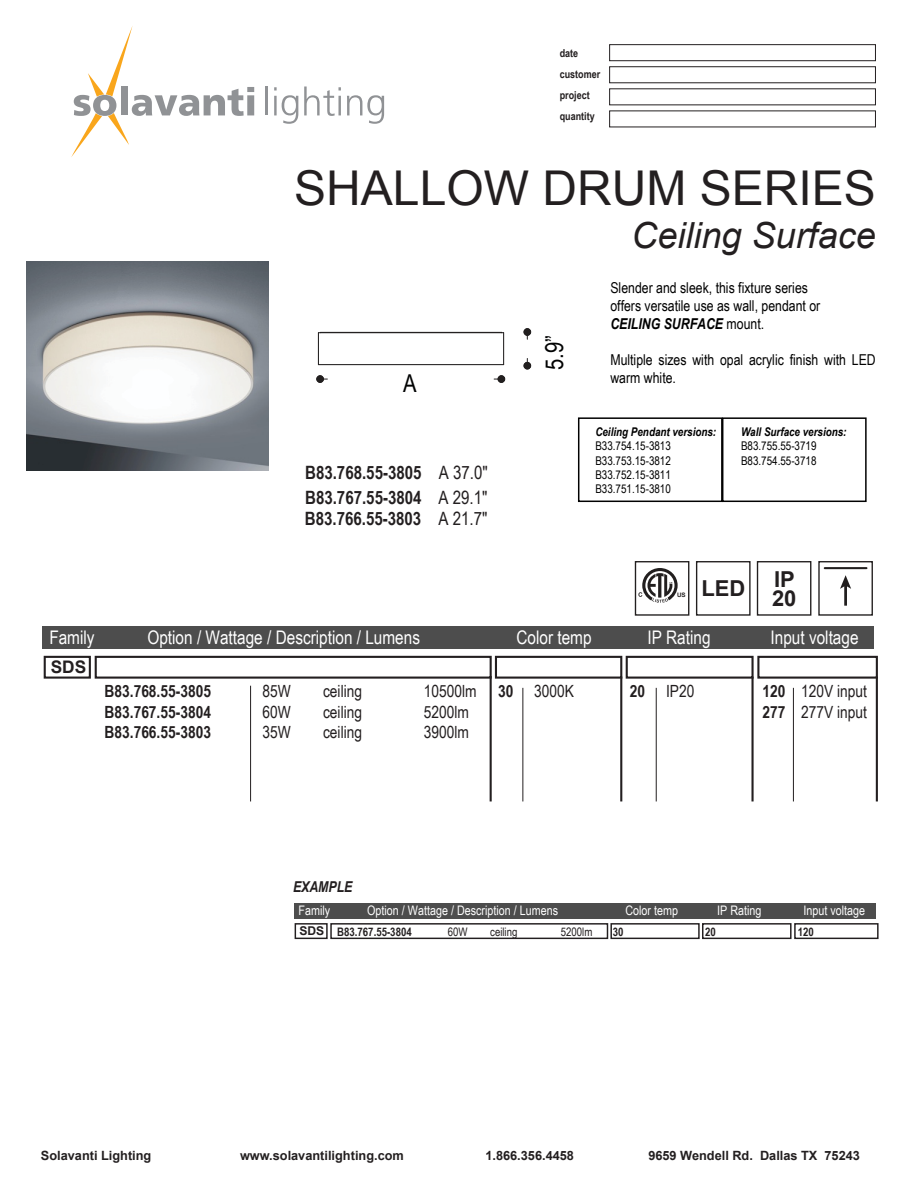
<style>
.page{position:relative;width:918px;height:1188px;background:#fff}
.page>*{position:absolute;margin:0;border:0;box-sizing:border-box;transform-origin:0 0}
.t1{font:48px "Arial";color:#231f20}
.t2{font:italic 36px "Arial";color:#231f20}
.t3{font:24.6px "Arial Narrow";color:#020303}
.t4{font:700 21.9px/19.2px "Arial";color:#231f20}
.t5{font:18.75px "Arial Narrow";color:#fff}
.t6{font:700 18.45px/24.9px "Arial Narrow";color:#231f20}
.t7{font:700 17.25px "Arial";color:#231f20}
.t8{font:16.8px/20.1px "Arial Narrow";color:#231f20}
.t9{font:700 16.8px/20.1px "Arial Narrow";color:#231f20;text-align:justify}
.t10{font:15px/18px "Arial Narrow";color:#010101}
.t11{font:italic 700 15px "Arial Narrow";color:#231f20}
.t12{font:13.2px "Arial Narrow";color:#fff}
.t13{font:700 12.75px "Arial";color:#231f20}
.t14{font:12px/14.4px "Arial Narrow";color:#010101;text-align:justify}
.t15{font:italic 700 12px "Arial Narrow";color:#010101}
.t16{font:700 11.7px "Arial Narrow";color:#231f20}
.t17{font:11.7px "Arial Narrow";color:#231f20}
.t18{font:700 10.95px/21px "Arial Narrow";color:#231f20}
.t19{font:700 6.15px "Arial";color:#221f1f}
.s1{font-weight:400}
.s2{font-weight:700;font-style:italic}
.s3{font-weight:700}
.s4{font-family:"Arial";font-size:12.15px}
</style>
<div class="page">
<svg style="left:71px;top:26px;width:183px;height:131px"></svg>
<hr style="left:266px;top:86px;width:2px;height:29px;background:#909295">
<svg style="left:274px;top:87px;width:24px;height:37px"></svg>
<svg style="left:304px;top:86px;width:37px;height:30px"></svg>
<svg style="left:347px;top:95px;width:37px;height:29px"></svg>
<div style="left:44px;top:656px;width:47px;height:23px;border:2px solid #231f20"></div>
<div style="left:626px;top:656px;width:128px;height:23px;border:2px solid #231f20"></div>
<div style="left:95px;top:656px;width:397px;height:23px;border:2px solid #231f20"></div>
<hr style="left:250px;top:686px;width:1px;height:115px;background:#231f20">
<hr style="left:490px;top:676px;width:2px;height:125px;background:#231f20">
<hr style="left:751px;top:677px;width:3px;height:124px;background:#231f20">
<hr style="left:656px;top:688px;width:1px;height:113px;background:#231f20">
<div style="left:43px;top:627px;width:831px;height:22px;background:#4d4d4d"></div>
<div style="left:495px;top:656px;width:127px;height:23px;border:2px solid #231f20"></div>
<hr style="left:620px;top:676px;width:2px;height:125px;background:#231f20">
<hr style="left:523px;top:688px;width:1px;height:113px;background:#231f20">
<div style="left:757px;top:656px;width:121px;height:23px;border:2px solid #231f20"></div>
<hr style="left:876px;top:677px;width:2px;height:124px;background:#231f20">
<hr style="left:793px;top:688px;width:1px;height:113px;background:#231f20">
<div style="left:295px;top:923px;width:33px;height:16px;border:1px solid #231f20"></div>
<div style="left:702px;top:923px;width:90px;height:16px;border:1px solid #231f20"></div>
<div style="left:330px;top:923px;width:278px;height:16px;border:1px solid #231f20"></div>
<div style="left:294px;top:903px;width:582px;height:15px;background:#4d4d4d"></div>
<div style="left:610px;top:923px;width:90px;height:16px;border:1px solid #231f20"></div>
<div style="left:794px;top:923px;width:85px;height:16px;border:1px solid #231f20"></div>
<div style="left:609px;top:66px;width:267px;height:17px;border:1px solid #231f20"></div>
<div style="left:609px;top:44px;width:267px;height:17px;border:1px solid #231f20"></div>
<img style="left:26px;top:261px;width:243px;height:209px">
<hr style="left:318px;top:333px;width:1px;height:32px;background:#221f1f">
<hr style="left:503px;top:333px;width:1px;height:32px;background:#221f1f">
<hr style="left:318px;top:364px;width:186px;height:1px;background:#221f1f">
<hr style="left:318px;top:332px;width:186px;height:1px;background:#221f1f">
<div style="left:316px;top:375px;width:8px;height:8px;border:3px solid #221f1f;border-radius:50%"></div>
<svg style="left:494px;top:375px;width:11px;height:8px"></svg>
<div style="left:498px;top:375px;width:7px;height:8px;border:3px solid #221f1f;border-radius:50%"></div>
<div style="left:523px;top:328px;width:8px;height:8px;border:3px solid #221f1f;border-radius:50%"></div>
<div style="left:523px;top:362px;width:8px;height:8px;border:3px solid #221f1f;border-radius:50%"></div>
<svg style="left:524px;top:358px;width:7px;height:11px"></svg>
<div style="left:757px;top:561px;width:54px;height:55px;border:1px solid #221f1f"></div>
<svg style="left:638px;top:568px;width:40px;height:35px"></svg>
<div style="left:635px;top:561px;width:54px;height:55px;border:1px solid #221f1f"></div>
<div style="left:696px;top:561px;width:55px;height:55px;border:1px solid #221f1f"></div>
<div style="left:818px;top:561px;width:55px;height:55px;border:1px solid #221f1f"></div>
<hr style="left:825px;top:567px;width:42px;height:2px;background:#221f1f">
<svg style="left:840px;top:575px;width:11px;height:31px"></svg>
<div style="left:578px;top:417px;width:145px;height:85px;border:2px solid #010101"></div>
<div style="left:722px;top:417px;width:145px;height:85px;border:2px solid #010101"></div>
<p class="t18" style="left:560px;top:43px;width:42px">date customer project quantity</p>
<h1 class="t1" style="left:294px;top:156px;width:583px">SHALLOW DRUM SERIES</h1>
<h2 class="t2" style="left:632px;top:212px;width:246px">Ceiling Surface</h2>
<h3 class="t3" style="left:403px;top:365px;width:15px">A</h3>
<p class="t6" style="left:305px;top:459px;width:184px">B83.768.55-3805 <span class="s1">A 37.0"<br></span>B83.767.55-3804 <span class="s1">A 29.1"</span></p>
<p class="t6" style="left:305px;top:506px;width:184px">B83.766.55-3803 <span class="s1">A 21.7"</span></p>
<h3 class="t3" style="left:537px;top:370px;width:36px;rotate:-90deg">5.9”</h3>
<p class="t10" style="left:610px;top:278px;width:211px">Slender and sleek, this fixture series offers versatile use as wall, pendant or<br><span class="s2">CEILING SURFACE</span> mount.</p>
<p class="t10" style="left:610px;top:350px;width:267px">Multiple sizes with opal acrylic finish with LED warm white.</p>
<p class="t15" style="left:595px;top:423px;width:122px">Ceiling Pendant versions:</p>
<p class="t14" style="left:595px;top:438px;width:77px">B33.754.15-3813<br>B33.753.15-3812<br>B33.752.15-3811<br>B33.751.15-3810</p>
<p class="t15" style="left:741px;top:423px;width:107px">Wall Surface versions:</p>
<p class="t14" style="left:741px;top:438px;width:77px">B83.755.55-3719<br>B83.754.55-3718</p>
<p class="t5" style="left:49px;top:624px;width:47px">Family</p>
<p class="t7" style="left:51px;top:656px;width:37px">SDS</p>
<p class="t19" style="left:677px;top:590px;width:10px">US</p>
<h3 class="t4" style="left:701px;top:579px;width:45px">LED</h3>
<h3 class="t4" style="left:772px;top:570px;width:26px">IP<br>20</h3>
<p class="t5" style="left:147px;top:624px;width:274px">Option / Wattage / Description / Lumens</p>
<p class="t5" style="left:516px;top:624px;width:77px">Color temp</p>
<p class="t5" style="left:647px;top:624px;width:65px">IP Rating</p>
<p class="t5" style="left:771px;top:624px;width:90px">Input voltage</p>
<p class="t9" style="left:105px;top:681px;width:108px">B83.768.55-3805<br>B83.767.55-3804<br>B83.766.55-3803</p>
<p class="t8" style="left:262px;top:681px;width:30px">85W</p>
<p class="t8" style="left:323px;top:681px;width:41px">ceiling</p>
<p class="t8" style="left:424px;top:681px;width:54px">10500lm</p>
<p class="t8" style="left:262px;top:701px;width:30px">60W</p>
<p class="t8" style="left:323px;top:701px;width:41px">ceiling</p>
<p class="t8" style="left:424px;top:701px;width:47px">5200lm</p>
<p class="t8" style="left:262px;top:721px;width:30px">35W</p>
<p class="t8" style="left:323px;top:721px;width:41px">ceiling</p>
<p class="t8" style="left:424px;top:721px;width:47px">3900lm</p>
<p class="t8" style="left:498px;top:681px;width:77px"><span class="s3">30</span> 3000K</p>
<p class="t8" style="left:630px;top:681px;width:66px"><span class="s3">20</span> IP20</p>
<p class="t9" style="left:762px;top:681px;width:24px">120<br>277</p>
<p class="t8" style="left:801px;top:681px;width:67px">120V input<br>277V input</p>
<p class="t11" style="left:293px;top:876px;width:61px">EXAMPLE</p>
<p class="t12" style="left:299px;top:900px;width:33px">Family</p>
<p class="t12" style="left:367px;top:900px;width:192px">Option / Wattage / Description / Lumens</p>
<p class="t12" style="left:626px;top:900px;width:54px">Color temp</p>
<p class="t12" style="left:717px;top:900px;width:46px">IP Rating</p>
<p class="t12" style="left:803px;top:900px;width:63px">Input voltage</p>
<p class="t16" style="left:300px;top:923px;width:114px"><span class="s4">SDS</span> B83.767.55-3804</p>
<p class="t17" style="left:448px;top:923px;width:21px">60W</p>
<p class="t17" style="left:490px;top:923px;width:29px">ceiling</p>
<p class="t17" style="left:561px;top:923px;width:33px">5200lm</p>
<p class="t16" style="left:705px;top:923px;width:12px">20</p>
<p class="t16" style="left:613px;top:923px;width:12px">30</p>
<p class="t16" style="left:798px;top:923px;width:18px">120</p>
<p class="t13" style="left:41px;top:1147px;width:112px">Solavanti Lighting</p>
<p class="t13" style="left:240px;top:1147px;width:165px">www.solavantilighting.com</p>
<p class="t13" style="left:485px;top:1147px;width:90px">1.866.356.4458</p>
<p class="t13" style="left:648px;top:1147px;width:213px">9659 Wendell Rd. Dallas TX 75243</p>
</div>
